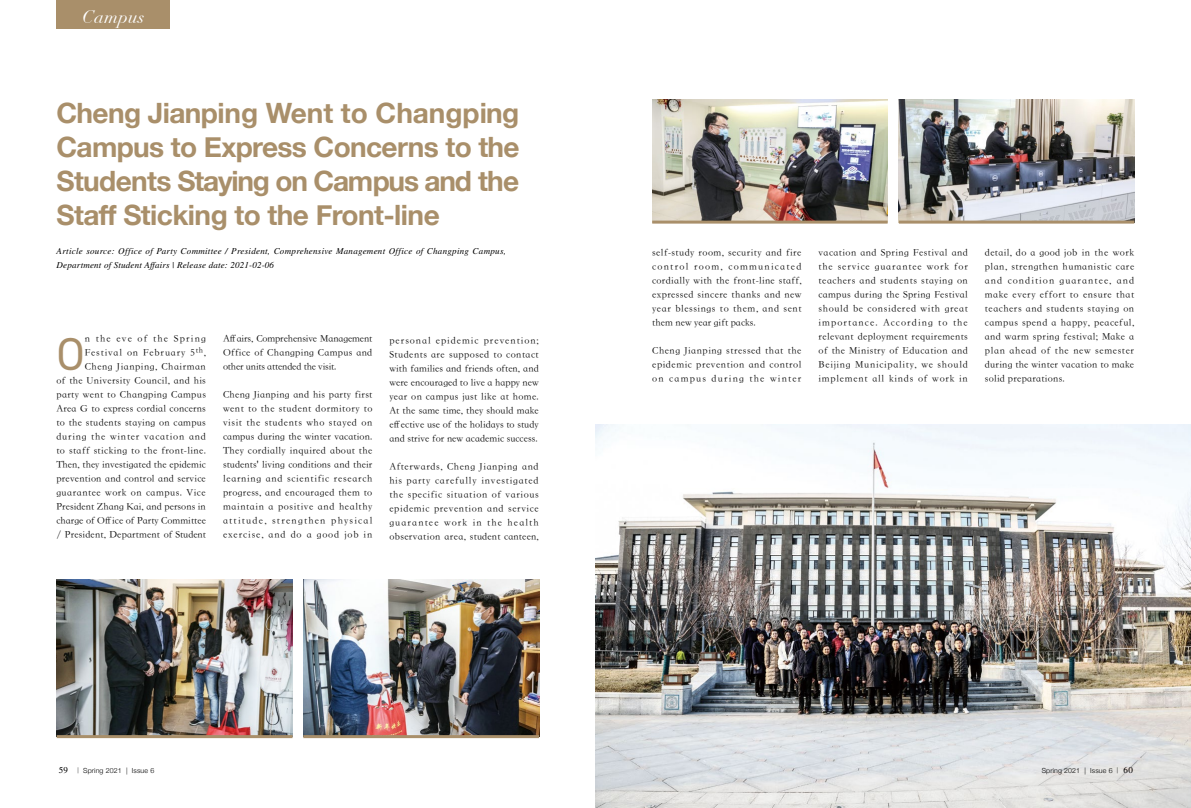
<style>
.page{position:relative;width:1191px;height:808px;background:#fff}
.page>*{position:absolute;margin:0;border:0;box-sizing:border-box;transform-origin:0 0}
.t1{font:42.9px "Neo Tech";color:#a98f6a}
.t2{font:700 28px/34px "Helvetica Neue";letter-spacing:-.02em;color:#a98f6a;text-align:justify}
.t3{font:italic 18px "Linotype Didot Oldstyle Figures";letter-spacing:.02em;color:#fff}
.t4{font:10px/14px "ST Song";letter-spacing:.025em;color:#000;text-align:justify}
.t5{font:italic 9px/14px "STIX General";letter-spacing:.03em;color:#000}
.t6{font:300 7px "Helvetica Neue";letter-spacing:.02em;color:#000}
.s1{font-family:"STIX General";font-weight:400;font-size:9px}
.s2{font-size:6px}
</style>
<div class="page">
<img style="left:595px;top:425px;width:596px;height:383px">
<div style="left:57px;top:0;width:113px;height:28px;background:#a98f6a"></div>
<img style="left:57px;top:579px;width:235px;height:156px">
<img style="left:652px;top:99px;width:235px;height:122px">
<img style="left:303px;top:579px;width:236px;height:156px">
<img style="left:899px;top:99px;width:235px;height:122px">
<hr style="left:57px;top:735px;width:235px;height:3px;background:#a98f6a">
<hr style="left:303px;top:735px;width:236px;height:3px;background:#a98f6a">
<hr style="left:652px;top:221px;width:235px;height:3px;background:#a98f6a">
<hr style="left:899px;top:221px;width:235px;height:3px;background:#a98f6a">
<h3 class="t3" style="left:82px;top:6px;width:64px">Campus</h3>
<h2 class="t2" style="left:56px;top:97px;width:465px">Cheng Jianping Went to Changping Campus to Express Concerns to the Students Staying on Campus and the Staff Sticking to the Front-line</h2>
<p class="t5" style="left:57px;top:244px;width:451px">Article source: Office of Party Committee / President, Comprehensive Management Office of Changping Campus,<br>Department of Student Affairs | Release date: 2021-02-06</p>
<p class="t4" style="left:56px;top:331px;width:151px;text-align:right">n the eve of the Spring<br>Festival on February 5<sup>th</sup>,<br>Cheng Jianping, Chairman<br>of the University Council, and his party went to Changping Campus<br>Area G to express cordial concerns to the students staying on campus during the winter vacation and to staff sticking to the front-line.<br>Then, they investigated the epidemic prevention and control and service guarantee work on campus. Vice<br>President Zhang Kai, and persons in charge of Office of Party Committee / President, Department of Student</p>
<h1 class="t1" style="left:56px;top:333px;width:30px">O</h1>
<p class="t4" style="left:223px;top:331px;width:151px">Affairs, Comprehensive Management Office of Changping Campus and other units attended the visit.</p>
<p class="t4" style="left:223px;top:387px;width:151px">Cheng Jianping and his party first went to the student dormitory to visit the students who stayed on campus during the winter vacation.<br>They cordially inquired about the students' living conditions and their learning and scientific research progress, and encouraged them to maintain a positive and healthy attitude, strengthen physical exercise, and do a good job in</p>
<p class="t4" style="left:389px;top:334px;width:151px">personal epidemic prevention; Students are supposed to contact with families and friends often, and were encouraged to live a happy new year on campus just like at home.<br>At the same time, they should make effective use of the holidays to study and strive for new academic success.</p>
<p class="t4" style="left:389px;top:460px;width:151px">Afterwards, Cheng Jianping and his party carefully investigated the specific situation of various epidemic prevention and service guarantee work in the health observation area, student canteen,</p>
<p class="t4" style="left:652px;top:246px;width:151px">self-study room, security and fire control room, communicated cordially with the front-line staff, expressed sincere thanks and new year blessings to them, and sent them new year gift packs.</p>
<p class="t4" style="left:652px;top:344px;width:151px">Cheng Jianping stressed that the epidemic prevention and control on campus during the winter</p>
<p class="t4" style="left:818px;top:246px;width:151px">vacation and Spring Festival and the service guarantee work for teachers and students staying on campus during the Spring Festival should be considered with great importance. According to the relevant deployment requirements of the Ministry of Education and Beijing Municipality, we should implement all kinds of work in</p>
<p class="t4" style="left:985px;top:246px;width:151px">detail, do a good job in the work plan, strengthen humanistic care and condition guarantee, and make every effort to ensure that teachers and students staying on campus spend a happy, peaceful, and warm spring festival; Make a plan ahead of the new semester during the winter vacation to make solid preparations.</p>
<p class="t6" style="left:59px;top:765px;width:97px"><span class="s1">59</span> <span class="s2">|</span> Spring 2021 | Issue 6</p>
<p class="t6" style="left:1041px;top:765px;width:93px">Spring 2021 | Issue 6 <span class="s2">|</span> <span class="s1">60</span></p>
</div>
